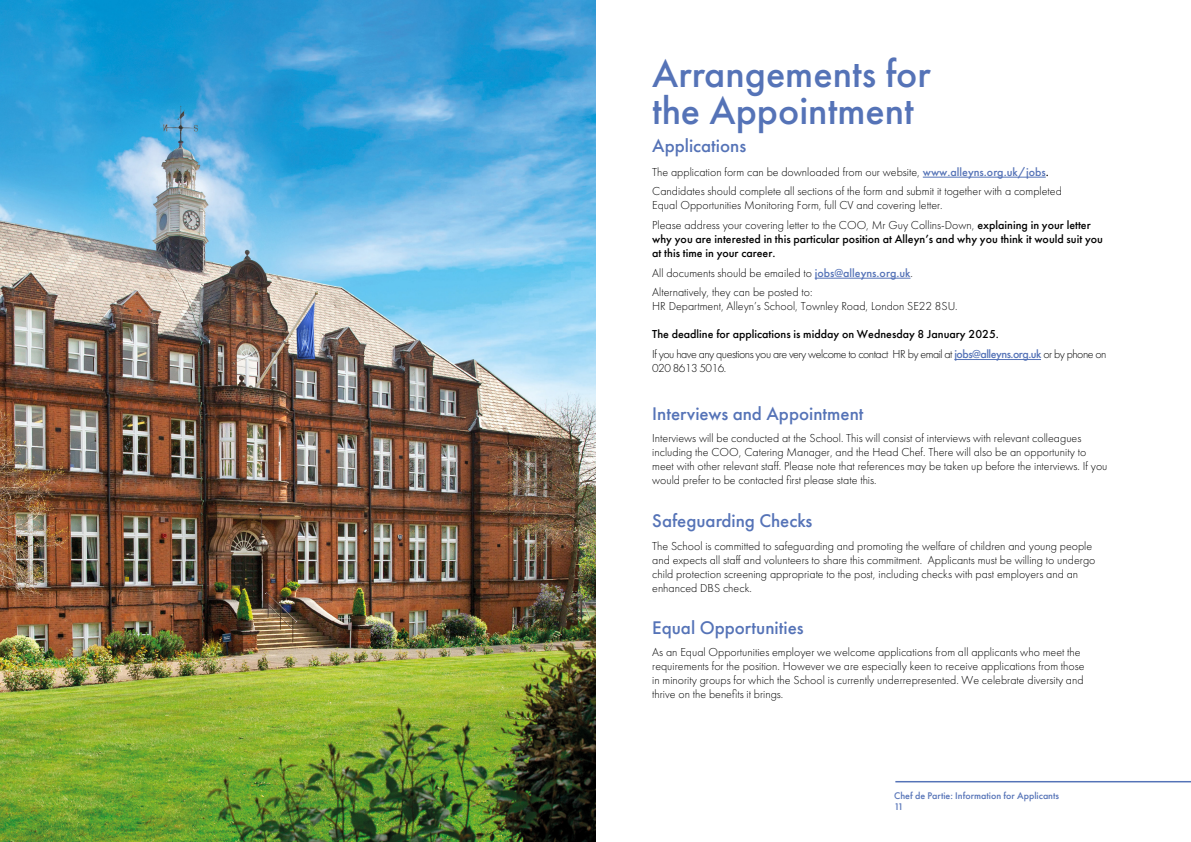
<style>
.page{position:relative;width:1191px;height:842px;background:#fff}
.page>*{position:absolute;margin:0;border:0;box-sizing:border-box;transform-origin:0 0}
.t1{font:500 40px/36.3px "Futura PT";color:#5573b7}
.t2{font:500 19px "Futura PT";color:#5573b7}
.Body_Copy{font:300 12px/14px "Futura PT";color:#000}
.Body_Copy-2{font:500 12px/14px "Futura PT";color:#000}
.Body_Copy-3{font:300 12px/14px "Futura PT";letter-spacing:-.04em;color:#000}
.t3{font:500 10px/11.4px "Futura PT";color:#5573b7}
.s1{font-weight:500;color:#5573b7}
.s2{font-weight:500}
.s3{font-weight:300}
</style>
<div class="page">
<img style="left:0;top:0;width:595px;height:842px">
<hr style="left:895px;top:781px;width:296px;height:1px;background:#5573b7">
<hr style="left:922px;top:177px;width:123px;height:1px;background:#5573b7">
<hr style="left:814px;top:278px;width:96px;height:1px;background:#5573b7">
<hr style="left:954px;top:359px;width:87px;height:1px;background:#5573b7">
<p class="t1" style="left:652px;top:56px;width:280px">Arrangements for the Appointment</p>
<p class="Body_Copy" style="left:652px;top:165px;width:398px">The application form can be downloaded from our website, <span class="s1">www.alleyns.org.uk/jobs</span><span class="s2">.</span></p>
<p class="Body_Copy" style="left:652px;top:184px;width:411px">Candidates should complete all sections of the form and submit it together with a completed<br>Equal Opportunities Monitoring Form, full CV and covering letter.</p>
<p class="Body_Copy-2" style="left:652px;top:218px;width:452px"><span class="s3">Please address your covering letter to the COO, Mr Guy Collins-Down,</span> explaining in your letter why you are interested in this particular position at Alleyn’s and why you think it would suit you at this time in your career.</p>
<p class="Body_Copy" style="left:652px;top:266px;width:262px">All documents should be emailed to <span class="s1">jobs@alleyns.org.uk</span>.</p>
<p class="Body_Copy" style="left:652px;top:285px;width:307px">Alternatively, they can be posted to:<br>HR Department, Alleyn’s School, Townley Road, London SE22 8SU.</p>
<p class="Body_Copy-2" style="left:652px;top:327px;width:348px">The deadline for applications is midday on Wednesday 8 January 2025.</p>
<p class="Body_Copy-3" style="left:652px;top:347px;width:456px">If you have any questions you are very welcome to contact HR by email at <span class="s1">jobs@alleyns.org.uk</span> or by phone on<br>020 8613 5016.</p>
<p class="t2" style="left:652px;top:134px;width:96px">Applications</p>
<p class="t2" style="left:652px;top:403px;width:213px">Interviews and Appointment</p>
<p class="Body_Copy" style="left:652px;top:431px;width:457px">Interviews will be conducted at the School. This will consist of interviews with relevant colleagues including the COO, Catering Manager, and the Head Chef. There will also be an opportunity to meet with other relevant staff. Please note that references may be taken up before the interviews. If you would prefer to be contacted first please state this.</p>
<p class="t2" style="left:652px;top:509px;width:162px">Safeguarding Checks</p>
<p class="Body_Copy" style="left:652px;top:539px;width:445px">The School is committed to safeguarding and promoting the welfare of children and young people and expects all staff and volunteers to share this commitment. Applicants must be willing to undergo child protection screening appropriate to the post, including checks with past employers and an enhanced DBS check.</p>
<p class="t2" style="left:652px;top:616px;width:153px">Equal Opportunities</p>
<p class="Body_Copy" style="left:652px;top:645px;width:434px">As an Equal Opportunities employer we welcome applications from all applicants who meet the requirements for the position. However we are especially keen to receive applications from those in minority groups for which the School is currently underrepresented. We celebrate diversity and thrive on the benefits it brings.</p>
<p class="t3" style="left:894px;top:790px;width:166px">Chef de Partie: Information for Applicants<br>11</p>
</div>
